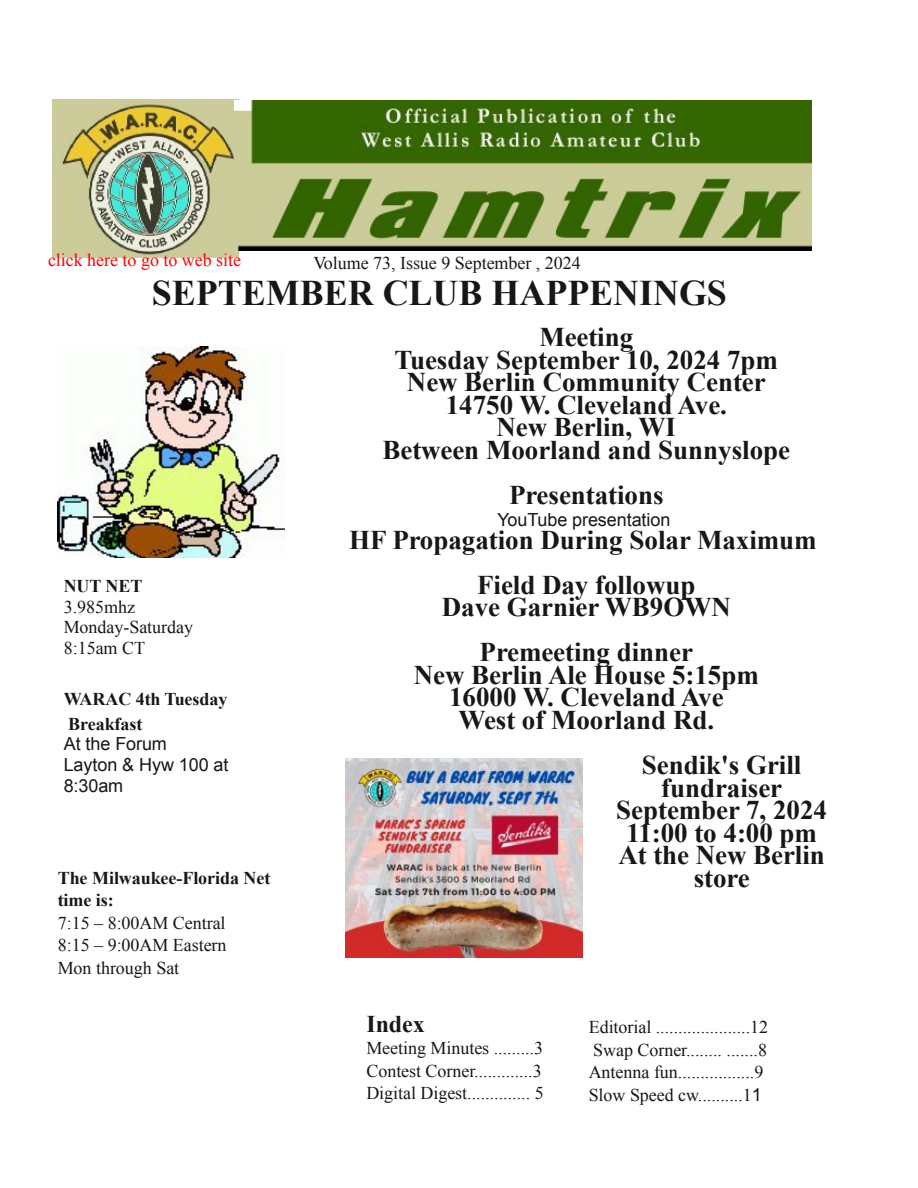
<style>
.page{position:relative;width:918px;height:1188px;background:#fff}
.page>*{position:absolute;margin:0;border:0;box-sizing:border-box;transform-origin:0 0}
.t1{font:700 36px "Times New Roman";color:#181715}
.t2{font:700 27px/22.5px "Times New Roman";color:#181715;text-align:center}
.t3{font:700 24px "Times New Roman";letter-spacing:-.005em;color:#181715}
.t4{font:18px/22.5px "Times New Roman";color:#181715}
.t5{font:700 18px/25.2px "Times New Roman";letter-spacing:-.005em;color:#181715}
.t6{font:18px/20.7px "Arial";letter-spacing:-.005em;color:#181715}
.t7{font:18px "Times New Roman";color:#f00}
.s1{font-family:"Arial"}
</style>
<div class="page">
<img style="left:52px;top:99px;width:186px;height:159px">
<img style="left:234px;top:100px;width:578px;height:150px">
<img style="left:57px;top:346px;width:228px;height:212px">
<img style="left:345px;top:759px;width:238px;height:199px">
<p class="t7" style="left:48px;top:250px;width:195px">click here to go to web site</p>
<p class="t4" style="left:313px;top:252px;width:269px">Volume 73, Issue 9 September , 2024</p>
<h1 class="t1" style="left:152px;top:273px;width:577px">SEPTEMBER CLUB HAPPENINGS</h1>
<p class="t5" style="left:64px;top:573px;width:80px">NUT NET</p>
<p class="t4" style="left:64px;top:596px;width:131px;line-height:20.7px">3.985mhz<br>Monday-Saturday<br>8:15am CT</p>
<p class="t5" style="left:64px;top:686px;width:165px">WARAC 4th Tuesday<br>Breakfast</p>
<p class="t6" style="left:64px;top:734px;width:166px">At the Forum<br>Layton &amp; Hyw 100 at<br>8:30am</p>
<p class="t5" style="left:58px;top:866px;width:214px;line-height:22.5px">The Milwaukee-Florida Net time is:</p>
<p class="t4" style="left:58px;top:911px;width:170px;text-align:justify">7:15 – 8:00AM Central 8:15 – 9:00AM Eastern Mon through Sat</p>
<p class="t2" style="left:383px;top:326px;width:409px">Meeting<br>Tuesday September 10, 2024 7pm<br>New Berlin Community Center<br>14750 W. Cleveland Ave.<br>New Berlin, WI<br>Between Moorland and Sunnyslope</p>
<p class="t2" style="left:509px;top:483px;width:156px">Presentations</p>
<p class="t6" style="left:497px;top:510px;width:174px">YouTube presentation</p>
<p class="t2" style="left:349px;top:517px;width:469px;line-height:45px">HF Propagation During Solar Maximum<br>Field Day followup</p>
<p class="t2" style="left:442px;top:585px;width:291px;line-height:45px">Dave Garnier WB9OWN<br>Premeeting dinner</p>
<p class="t2" style="left:414px;top:663px;width:347px">New Berlin Ale House 5:15pm<br>16000 W. Cleveland Ave<br>West of Moorland Rd.</p>
<p class="t2" style="left:616px;top:754px;width:212px">Sendik's Grill fundraiser<br>September 7, 2024<br>11:00 to 4:00 pm<br>At the New Berlin store</p>
<p class="t3" style="left:366px;top:1010px;width:60px">Index</p>
<p class="t4" style="left:366px;top:1037px;width:179px;text-align:justify">Meeting Minutes .........3<br>Contest Corner.............3<br>Digital Digest.............. 5</p>
<p class="t4" style="left:589px;top:1016px;width:181px">Editorial .....................12<br>Swap Corner........ .......8<br>Antenna fun.................9<br>Slow Speed cw..........1<span class="s1">1</span></p>
</div>
